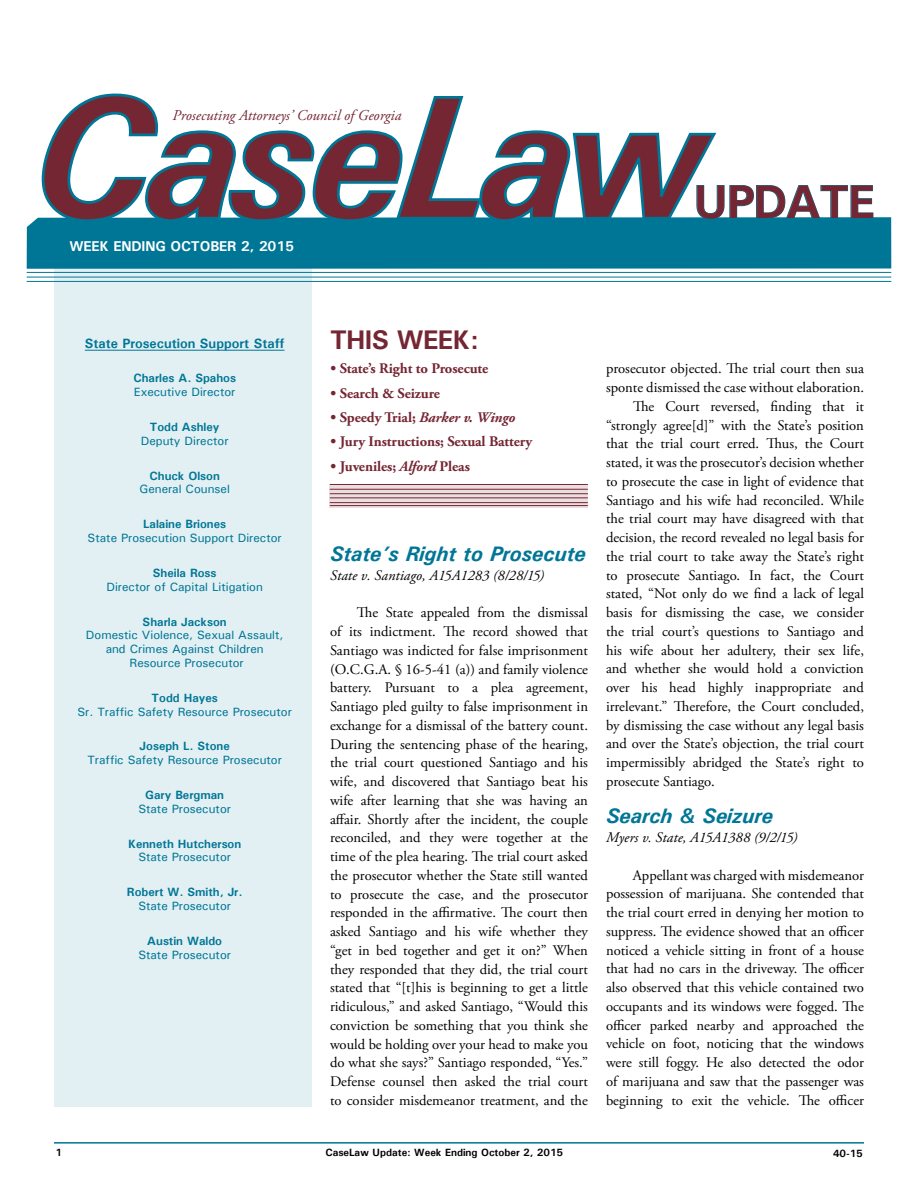
<style>
.page{position:relative;width:918px;height:1188px;background:#fff}
.page>*{position:absolute;margin:0;border:0;box-sizing:border-box;transform-origin:0 0}
.t1{font:700 47.1px "Univers";letter-spacing:-.025em;color:#752633}
.t2{font:700 27px "Univers";letter-spacing:-.025em;color:#752633}
.t3{font:italic 700 21px "Univers";color:#007696}
.t4{font:italic 15px "Adobe Garamond Pro";color:#752633}
.t5{font:14.7px/18.8px "Adobe Garamond Pro";color:#000;text-align:justify}
.t6{font:700 14.7px "Adobe Garamond Pro";letter-spacing:-.005em;color:#752633}
.t7{font:italic 14.7px "Adobe Garamond Pro";letter-spacing:.01em;color:#000}
.t8{font:700 14.25px "Univers";letter-spacing:-.01em;color:#fff}
.t9{font:700 13.5px "Univers";color:#007696}
.t10{font:500 12px/13.8px "Univers";color:#007696;text-align:center}
.t11{font:700 12px "Univers";color:#007696}
.t12{font:700 10.5px "Univers";color:#000}
.s1{font-style:italic}
</style>
<div class="page">
<hr style="left:54px;top:1142px;width:810px;height:2px;background:#007696">
<div style="left:54px;top:228px;width:258px;height:879px;background:#e3f0f3"></div>
<hr style="left:85px;top:350px;width:200px;height:1px;background:#007696">
<div style="left:27px;top:217px;width:864px;height:52px;background:#007696"></div>
<hr style="left:27px;top:272px;width:864px;height:1px;background:#007696">
<hr style="left:27px;top:277px;width:864px;height:1px;background:#007696">
<svg style="left:330px;top:485px;width:258px;height:22px;background:#e2d2d5"></svg>
<hr style="left:330px;top:484px;width:258px;height:1px;background:#752633">
<hr style="left:330px;top:497px;width:258px;height:1px;background:#752633">
<hr style="left:330px;top:502px;width:258px;height:1px;background:#752633">
<hr style="left:330px;top:505px;width:258px;height:1px;background:#752633">
<hr style="left:330px;top:489px;width:258px;height:1px;background:#752633">
<hr style="left:330px;top:493px;width:258px;height:1px;background:#752633">
<svg style="left:719px;top:185px;width:155px;height:35px"></svg>
<hr style="left:27px;top:281px;width:864px;height:1px;background:#007696">
<svg style="left:40px;top:93px;width:679px;height:130px"></svg>
<p class="t4" style="left:172px;top:107px;width:230px">Prosecuting Attorneys’ Council of Georgia</p>
<p class="t8" style="left:69px;top:237px;width:226px">WEEK ENDING OCTOBER 2, 2015</p>
<h1 class="t1" style="left:694px;top:172px;width:182px">UPDATE</h1>
<p class="t9" style="left:85px;top:334px;width:201px">State Prosecution Support Staff</p>
<p class="t11" style="left:133px;top:371px;width:104px">Charles A. Spahos</p>
<p class="t10" style="left:134px;top:385px;width:103px">Executive Director</p>
<p class="t11" style="left:150px;top:419px;width:71px">Todd Ashley</p>
<p class="t10" style="left:141px;top:434px;width:89px">Deputy Director</p>
<p class="t11" style="left:149px;top:468px;width:72px">Chuck Olson</p>
<p class="t10" style="left:140px;top:482px;width:92px">General Counsel</p>
<p class="t11" style="left:143px;top:517px;width:85px">Lalaine Briones</p>
<p class="t10" style="left:88px;top:531px;width:196px">State Prosecution Support Director</p>
<p class="t11" style="left:153px;top:565px;width:65px">Sheila Ross</p>
<p class="t10" style="left:106px;top:579px;width:158px">Director of Capital Litigation</p>
<p class="t11" style="left:143px;top:614px;width:86px">Sharla Jackson</p>
<p class="t10" style="left:86px;top:628px;width:199px">Domestic Violence, Sexual Assault, and Crimes Against Children<br>Resource Prosecutor</p>
<p class="t11" style="left:152px;top:690px;width:68px">Todd Hayes</p>
<p class="t10" style="left:77px;top:704px;width:216px">Sr. Traffic Safety Resource Prosecutor</p>
<p class="t11" style="left:140px;top:739px;width:92px">Joseph L. Stone</p>
<p class="t10" style="left:87px;top:753px;width:196px">Traffic Safety Resource Prosecutor</p>
<p class="t11" style="left:145px;top:787px;width:80px">Gary Bergman</p>
<p class="t10" style="left:138px;top:801px;width:94px">State Prosecutor</p>
<p class="t11" style="left:128px;top:836px;width:115px">Kenneth Hutcherson</p>
<p class="t10" style="left:138px;top:850px;width:94px">State Prosecutor</p>
<p class="t11" style="left:127px;top:885px;width:117px">Robert W. Smith, Jr.</p>
<p class="t10" style="left:138px;top:899px;width:94px">State Prosecutor</p>
<p class="t11" style="left:147px;top:933px;width:76px">Austin Waldo</p>
<p class="t10" style="left:138px;top:947px;width:94px">State Prosecutor</p>
<h2 class="t2" style="left:330px;top:323px;width:150px">THIS WEEK:</h2>
<p class="t6" style="left:330px;top:360px;width:159px">• State’s Right to Prosecute</p>
<p class="t6" style="left:330px;top:385px;width:111px">• Search &amp; Seizure</p>
<p class="t6" style="left:330px;top:409px;width:186px">• Speedy Trial; <span class="s1">Barker v. Wingo</span></p>
<p class="t6" style="left:330px;top:433px;width:203px">• Jury Instructions; Sexual Battery</p>
<p class="t6" style="left:330px;top:457px;width:141px">• Juveniles; <span class="s1">Alford</span> Pleas</p>
<h3 class="t3" style="left:330px;top:541px;width:257px">State’s Right to Prosecute</h3>
<p class="t7" style="left:330px;top:566px;width:216px">State v. Santiago, A15A1283 (8/28/15)</p>
<p class="t5" style="left:330px;top:604px;width:260px;text-indent:27px">The State appealed from the dismissal of its indictment. The record showed that Santiago was indicted for false imprisonment (O.C.G.A. § 16-5-41 (a)) and family violence battery. Pursuant to a plea agreement, Santiago pled guilty to false imprisonment in exchange for a dismissal of the battery count.<br>During the sentencing phase of the hearing, the trial court questioned Santiago and his wife, and discovered that Santiago beat his wife after learning that she was having an affair. Shortly after the incident, the couple reconciled, and they were together at the time of the plea hearing. The trial court asked the prosecutor whether the State still wanted to prosecute the case, and the prosecutor responded in the affirmative. The court then asked Santiago and his wife whether they “get in bed together and get it on?” When they responded that they did, the trial court stated that “[t]his is beginning to get a little ridiculous,” and asked Santiago, “Would this conviction be something that you think she would be holding over your head to make you do what she says?” Santiago responded, “Yes.” Defense counsel then asked the trial court to consider misdemeanor treatment, and the</p>
<p class="t5" style="left:606px;top:360px;width:259px">prosecutor objected. The trial court then sua</p>
<p class="t5" style="left:606px;top:379px;width:260px">sponte dismissed the case without elaboration.</p>
<p class="t5" style="left:633px;top:397px;width:232px">The Court reversed, finding that it</p>
<p class="t5" style="left:606px;top:416px;width:259px">“strongly agree[d]” with the State’s position</p>
<p class="t5" style="left:606px;top:435px;width:260px">that the trial court erred. Thus, the Court</p>
<p class="t5" style="left:606px;top:454px;width:260px">stated, it was the prosecutor’s decision whether</p>
<p class="t5" style="left:606px;top:472px;width:259px">to prosecute the case in light of evidence that</p>
<p class="t5" style="left:606px;top:491px;width:260px">Santiago and his wife had reconciled. While</p>
<p class="t5" style="left:606px;top:510px;width:259px">the trial court may have disagreed with that</p>
<p class="t5" style="left:606px;top:529px;width:259px">decision, the record revealed no legal basis for</p>
<p class="t5" style="left:606px;top:547px;width:260px">the trial court to take away the State’s right</p>
<p class="t5" style="left:606px;top:566px;width:259px">to prosecute Santiago. In fact, the Court</p>
<p class="t5" style="left:606px;top:585px;width:260px">stated, “Not only do we find a lack of legal</p>
<p class="t5" style="left:606px;top:604px;width:259px">basis for dismissing the case, we consider</p>
<p class="t5" style="left:606px;top:622px;width:260px">the trial court’s questions to Santiago and</p>
<p class="t5" style="left:606px;top:641px;width:260px">his wife about her adultery, their sex life,</p>
<p class="t5" style="left:606px;top:660px;width:259px">and whether she would hold a conviction</p>
<p class="t5" style="left:606px;top:679px;width:260px">over his head highly inappropriate and</p>
<p class="t5" style="left:606px;top:697px;width:260px">irrelevant.” Therefore, the Court concluded,</p>
<p class="t5" style="left:606px;top:716px;width:259px">by dismissing the case without any legal basis</p>
<p class="t5" style="left:606px;top:735px;width:260px">and over the State’s objection, the trial court</p>
<p class="t5" style="left:606px;top:754px;width:260px">impermissibly abridged the State’s right to</p>
<p class="t5" style="left:606px;top:772px;width:110px">prosecute Santiago.</p>
<h3 class="t3" style="left:606px;top:803px;width:168px">Search &amp; Seizure</h3>
<p class="t7" style="left:606px;top:829px;width:193px">Myers v. State, A15A1388 (9/2/15)</p>
<p class="t5" style="left:606px;top:866px;width:260px;text-indent:27px">Appellant was charged with misdemeanor possession of marijuana. She contended that the trial court erred in denying her motion to suppress. The evidence showed that an officer noticed a vehicle sitting in front of a house that had no cars in the driveway. The officer also observed that this vehicle contained two occupants and its windows were fogged. The officer parked nearby and approached the vehicle on foot, noticing that the windows were still foggy. He also detected the odor of marijuana and saw that the passenger was beginning to exit the vehicle. The officer</p>
<p class="t12" style="left:56px;top:1146px;width:8px">1</p>
<p class="t12" style="left:326px;top:1146px;width:239px">CaseLaw Update: Week Ending October 2, 2015</p>
<p class="t12" style="left:833px;top:1147px;width:31px">40-15</p>
</div>
